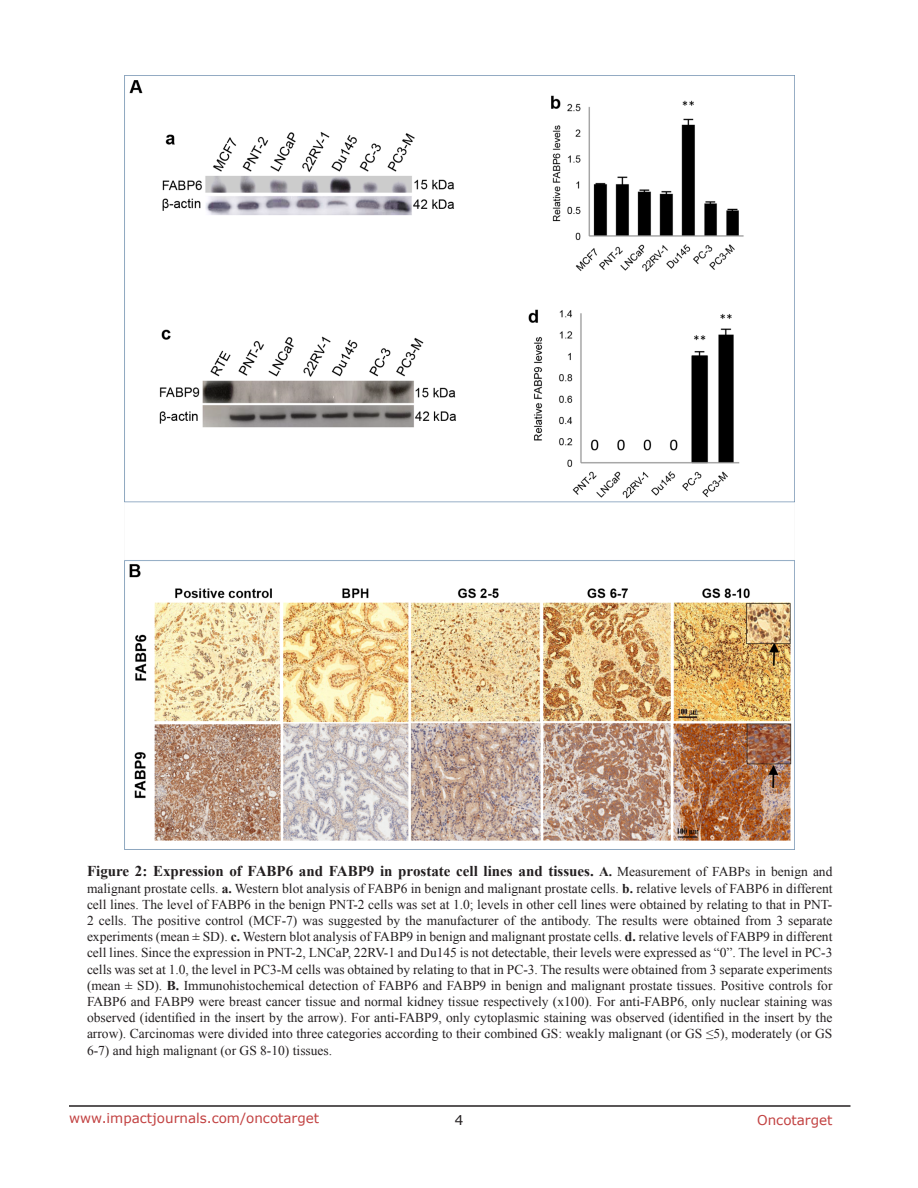
<style>
.page{position:relative;width:918px;height:1188px;background:#fff}
.page>*{position:absolute;margin:0;border:0;box-sizing:border-box;transform-origin:0 0}
.figuretext{font:700 15px "Times New Roman";color:#231f20}
.figuretext-2{font:13.5px/16.2px "Times New Roman";color:#231f20;text-align:justify}
.t1{font:13.5px "Verdana";color:#c24141}
.t2{font:13.5px "Verdana";color:#231f20}
.s1{font-size:13.5px}
.s2{font-weight:400;font-size:13.5px}
.s3{font-weight:700}
</style>
<div class="page">
<hr style="left:69px;top:1105px;width:781px;height:2px;background:#231f20">
<img style="left:125px;top:75px;width:670px;height:775px">
<p class="figuretext" style="left:87px;top:861px;width:747px">Figure 2: Expression of FABP6 and FABP9 in prostate cell lines and tissues. <span class="s1">A.</span> <span class="s2">Measurement of FABPs in benign and</span></p>
<p class="figuretext-2" style="left:87px;top:880px;width:747px">malignant prostate cells. <span class="s3">a.</span> Western blot analysis of FABP6 in benign and malignant prostate cells. <span class="s3">b.</span> relative levels of FABP6 in different cell lines. The level of FABP6 in the benign PNT-2 cells was set at 1.0; levels in other cell lines were obtained by relating to that in PNT-2 cells. The positive control (MCF-7) was suggested by the manufacturer of the antibody. The results were obtained from 3 separate experiments (mean ± SD). <span class="s3">c.</span> Western blot analysis of FABP9 in benign and malignant prostate cells. <span class="s3">d.</span> relative levels of FABP9 in different cell lines. Since the expression in PNT-2, LNCaP, 22RV-1 and Du145 is not detectable, their levels were expressed as “0”. The level in PC-3 cells was set at 1.0, the level in PC3-M cells was obtained by relating to that in PC-3. The results were obtained from 3 separate experiments (mean ± SD). <span class="s3">B.</span> Immunohistochemical detection of FABP6 and FABP9 in benign and malignant prostate tissues. Positive controls for FABP6 and FABP9 were breast cancer tissue and normal kidney tissue respectively (x100). For anti-FABP6, only nuclear staining was observed (identified in the insert by the arrow). For anti-FABP9, only cytoplasmic staining was observed (identified in the insert by the arrow). Carcinomas were divided into three categories according to their combined GS: weakly malignant (or GS ≤5), moderately (or GS 6-7) and high malignant (or GS 8-10) tissues.</p>
<p class="t1" style="left:69px;top:1109px;width:252px">www.impactjournals.com/oncotarget</p>
<p class="t2" style="left:455px;top:1111px;width:10px">4</p>
<p class="t1" style="left:757px;top:1111px;width:77px">Oncotarget</p>
</div>
